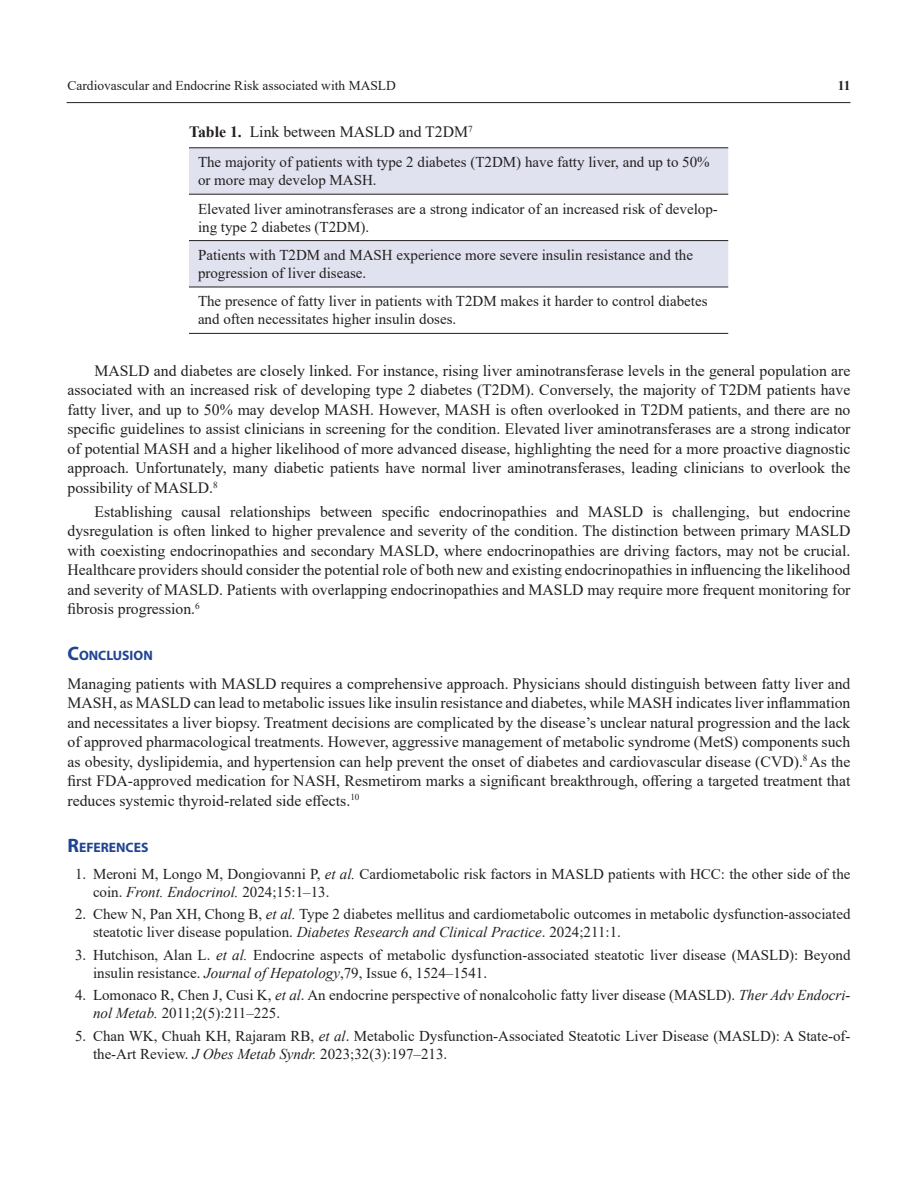
<style>
.page{position:relative;width:918px;height:1188px;background:#fff}
.page>*{position:absolute;margin:0;border:0;box-sizing:border-box;transform-origin:0 0}
.TXT{font:15.75px/19.5px "Times New Roman";color:#231f20;text-align:justify}
.TX{font:15.75px/19.5px "Times New Roman";color:#231f20;text-align:justify}
.Table_Caption{font:15.75px "Times New Roman";color:#231f20}
.Ref_Text{font:15px/18px "Times New Roman";color:#231f20}
.Table_Text{font:15px/18px "Times New Roman";color:#231f20}
.t1{font:700 13.65px "Myriad Pro";color:#1f4493}
.t2{font:13.5px "Times New Roman";color:#231f20}
.t3{font:700 13.5px "Times New Roman";color:#231f20}
.s1{font-weight:700}
.s2{font-size:19.5px}
.s3{font-style:italic}
</style>
<div class="page">
<hr style="left:67px;top:102px;width:783px;height:1px;background:#231f20">
<svg style="left:189px;top:148px;width:539px;height:139px;fill:#e1e2ef"></svg>
<hr style="left:189px;top:147px;width:539px;height:1px;background:#231f20">
<hr style="left:189px;top:194px;width:539px;height:1px;background:#231f20">
<hr style="left:189px;top:240px;width:539px;height:1px;background:#231f20">
<hr style="left:189px;top:287px;width:539px;height:1px;background:#231f20">
<hr style="left:189px;top:333px;width:539px;height:1px;background:#231f20">
<p class="t2" style="left:68px;top:76px;width:330px">Cardiovascular and Endocrine Risk associated with MASLD</p>
<p class="t3" style="left:838px;top:76px;width:14px">11</p>
<p class="Table_Caption" style="left:189px;top:121px;width:285px"><span class="s1">Table 1.</span> Link between MASLD and T2DM<sup>7</sup></p>
<p class="Table_Text" style="left:198px;top:153px;width:513px">The majority of patients with type 2 diabetes (T2DM) have fatty liver, and up to 50% or more may develop MASH.</p>
<p class="Table_Text" style="left:198px;top:199px;width:521px">Elevated liver aminotransferases are a strong indicator of an increased risk of develop&shy;ing type 2 diabetes (T2DM).</p>
<p class="Table_Text" style="left:198px;top:245px;width:497px">Patients with T2DM and MASH experience more severe insulin resistance and the progression of liver disease.</p>
<p class="Table_Text" style="left:198px;top:292px;width:511px">The presence of fatty liver in patients with T2DM makes it harder to control diabetes and often necessitates higher insulin doses.</p>
<p class="TXT" style="left:68px;top:360px;width:785px;text-indent:27px">MASLD and diabetes are closely linked. For instance, rising liver aminotransferase levels in the general population are associated with an increased risk of developing type 2 diabetes (T2DM). Conversely, the majority of T2DM patients have fatty liver, and up to 50% may develop MASH. However, MASH is often overlooked in T2DM patients, and there are no specific guidelines to assist clinicians in screening for the condition. Elevated liver aminotransferases are a strong indicator of potential MASH and a higher likelihood of more advanced disease, highlighting the need for a more proactive diagnostic approach. Unfortunately, many diabetic patients have normal liver aminotransferases, leading clinicians to overlook the possibility of MASLD.<sup>8</sup></p>
<p class="TXT" style="left:68px;top:501px;width:785px;text-indent:27px">Establishing causal relationships between specific endocrinopathies and MASLD is challenging, but endocrine dysregulation is often linked to higher prevalence and severity of the condition. The distinction between primary MASLD with coexisting endocrinopathies and secondary MASLD, where endocrinopathies are driving factors, may not be crucial.<br>Healthcare providers should consider the potential role of both new and existing endocrinopathies in influencing the likelihood and severity of MASLD. Patients with overlapping endocrinopathies and MASLD may require more frequent monitoring for fibrosis progression.<sup>6</sup></p>
<h1 class="t1" style="left:68px;top:647px;width:87px"><span class="s2">C</span>ONCLUSION</h1>
<p class="TX" style="left:68px;top:673px;width:785px">Managing patients with MASLD requires a comprehensive approach. Physicians should distinguish between fatty liver and MASH, as MASLD can lead to metabolic issues like insulin resistance and diabetes, while MASH indicates liver inflammation and necessitates a liver biopsy. Treatment decisions are complicated by the disease’s unclear natural progression and the lack of approved pharmacological treatments. However, aggressive management of metabolic syndrome (MetS) components such as obesity, dyslipidemia, and hypertension can help prevent the onset of diabetes and cardiovascular disease (CVD).<sup>8</sup> As the first FDA-approved medication for NASH, Resmetirom marks a significant breakthrough, offering a targeted treatment that reduces systemic thyroid-related side effects.<sup>10</sup></p>
<h1 class="t1" style="left:68px;top:838px;width:82px"><span class="s2">R</span>EFERENCES</h1>
<p class="Ref_Text" style="left:93px;top:864px;width:759px;text-indent:-18px">1. Meroni M, Longo M, Dongiovanni P, <span class="s3">et al.</span> Cardiometabolic risk factors in MASLD patients with HCC: the other side of the coin. <span class="s3">Front. Endocrinol.</span> 2024;15:1–13.</p>
<p class="Ref_Text" style="left:93px;top:905px;width:759px;text-indent:-18px">2. Chew N, Pan XH, Chong B, <span class="s3">et al.</span> Type 2 diabetes mellitus and cardiometabolic outcomes in metabolic dysfunction-associated steatotic liver disease population. <span class="s3">Diabetes Research and Clinical Practice</span>. 2024;211:1.</p>
<p class="Ref_Text" style="left:93px;top:945px;width:759px;text-indent:-18px">3. Hutchison, Alan L. <span class="s3">et al.</span> Endocrine aspects of metabolic dysfunction-associated steatotic liver disease (MASLD): Beyond insulin resistance. <span class="s3">Journal of Hepatology</span>,79, Issue 6, 1524–1541.</p>
<p class="Ref_Text" style="left:93px;top:986px;width:759px;text-indent:-18px">4. Lomonaco R, Chen J, Cusi K, <span class="s3">et al</span>. An endocrine perspective of nonalcoholic fatty liver disease (MASLD). <span class="s3">Ther Adv Endocri&shy;nol Metab.</span> 2011;2(5):211–225.</p>
<p class="Ref_Text" style="left:93px;top:1026px;width:759px;text-indent:-18px">5. Chan WK, Chuah KH, Rajaram RB, <span class="s3">et al</span>. Metabolic Dysfunction-Associated Steatotic Liver Disease (MASLD): A State-of&shy;the-Art Review. <span class="s3">J Obes Metab Syndr.</span> 2023;32(3):197–213.</p>
</div>
